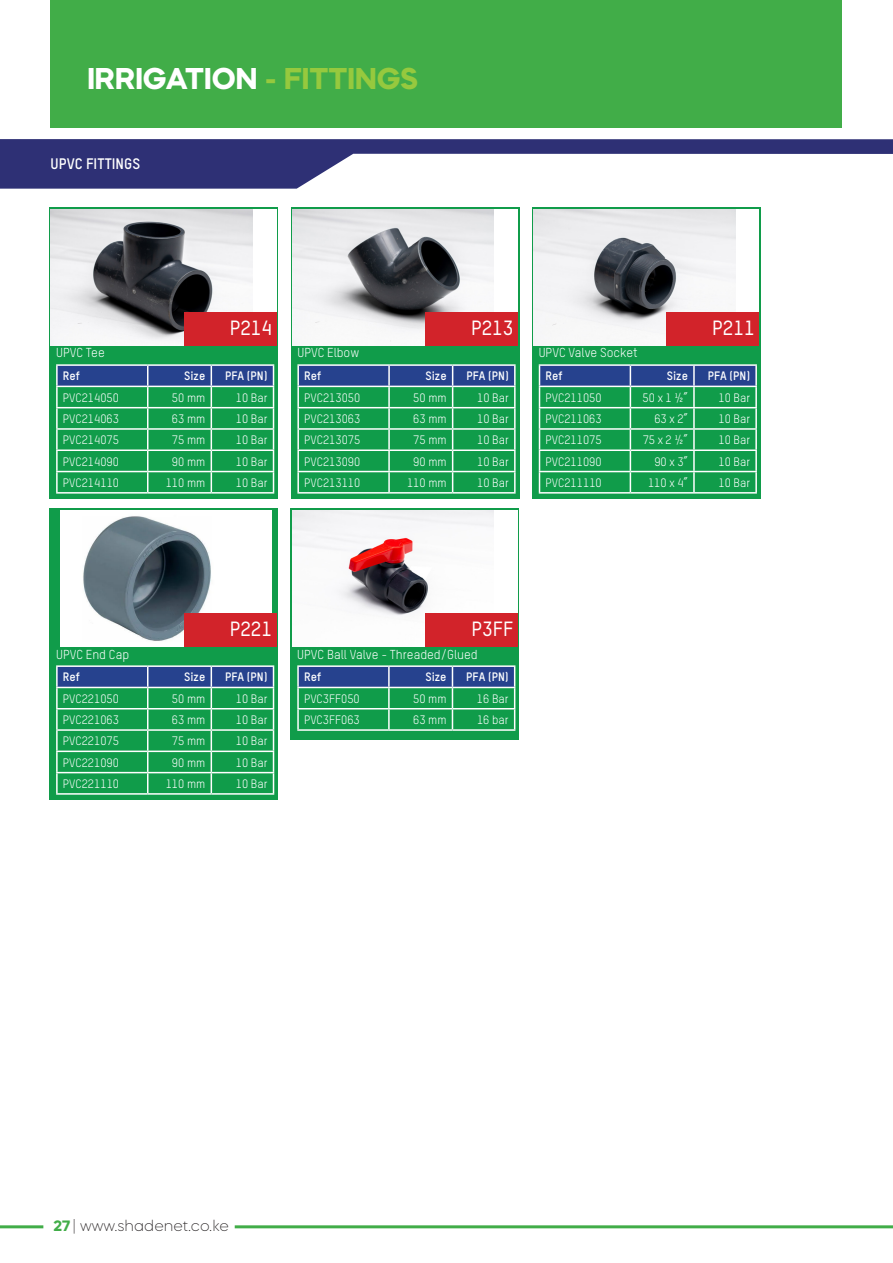
<style>
.page{position:relative;width:893px;height:1263px;background:#fff}
.page>*{position:absolute;margin:0;border:0;box-sizing:border-box;transform-origin:0 0}
.t1{font:700 30px "Mazzard H";color:#fff}
.t2{font:500 20.25px "TSTARPRO";color:#fff}
.t3{font:200 15px "Mazzard H";color:#231f20}
.t4{font:700 15px "TSTARPRO";color:#fff}
.t5{font:12.75px "TSTARPRO";color:#fff}
.t6{font:12px "TSTARPRO";color:#fff}
.t7{font:700 12px "TSTARPRO";color:#fff}
.s1{color:#96c93e}
.s2{font-weight:700;color:#41ad48}
</style>
<div class="page">
<hr style="left:235px;top:1225px;width:658px;height:3px;background:#41ad48">
<hr style="left:0;top:1225px;width:43px;height:3px;background:#41ad48">
<div style="left:50px;top:508px;width:228px;height:291px;background:#109c4a"></div>
<div style="left:61px;top:510px;width:211px;height:136px;background:#fff"></div>
<img style="left:83px;top:516px;width:128px;height:125px">
<div style="left:51px;top:0;width:791px;height:127px;background:#41ad48"></div>
<svg style="left:0;top:139px;width:893px;height:50px"></svg>
<div style="left:50px;top:207px;width:228px;height:291px;background:#109c4a"></div>
<div style="left:291px;top:508px;width:228px;height:232px;background:#109c4a"></div>
<div style="left:291px;top:207px;width:228px;height:291px;background:#109c4a"></div>
<div style="left:532px;top:207px;width:229px;height:291px;background:#109c4a"></div>
<hr style="left:148px;top:364px;width:63px;height:2px;background:#fff">
<hr style="left:211px;top:364px;width:63px;height:2px;background:#fff">
<hr style="left:56px;top:492px;width:92px;height:2px;background:#fff">
<hr style="left:148px;top:492px;width:63px;height:2px;background:#fff">
<hr style="left:211px;top:492px;width:63px;height:2px;background:#fff">
<hr style="left:56px;top:364px;width:92px;height:2px;background:#fff">
<svg style="left:56px;top:365px;width:218px;height:127px"></svg>
<hr style="left:56px;top:451px;width:2px;height:20px;background:#fff">
<hr style="left:56px;top:472px;width:2px;height:20px;background:#fff">
<hr style="left:148px;top:665px;width:63px;height:2px;background:#fff">
<hr style="left:211px;top:665px;width:63px;height:2px;background:#fff">
<hr style="left:56px;top:793px;width:92px;height:2px;background:#fff">
<hr style="left:148px;top:793px;width:63px;height:2px;background:#fff">
<hr style="left:211px;top:793px;width:63px;height:2px;background:#fff">
<hr style="left:56px;top:665px;width:92px;height:2px;background:#fff">
<svg style="left:56px;top:666px;width:218px;height:127px"></svg>
<hr style="left:56px;top:752px;width:2px;height:20px;background:#fff">
<hr style="left:56px;top:773px;width:2px;height:20px;background:#fff">
<hr style="left:389px;top:665px;width:63px;height:2px;background:#fff">
<hr style="left:452px;top:665px;width:63px;height:2px;background:#fff">
<hr style="left:297px;top:687px;width:92px;height:1px;background:#fff">
<hr style="left:297px;top:708px;width:92px;height:1px;background:#fff">
<svg style="left:299px;top:666px;width:216px;height:63px"></svg>
<hr style="left:297px;top:729px;width:92px;height:2px;background:#fff">
<hr style="left:389px;top:729px;width:63px;height:2px;background:#fff">
<hr style="left:452px;top:729px;width:63px;height:2px;background:#fff">
<hr style="left:297px;top:665px;width:92px;height:2px;background:#fff">
<hr style="left:297px;top:667px;width:2px;height:20px;background:#fff">
<hr style="left:297px;top:688px;width:2px;height:20px;background:#fff">
<hr style="left:297px;top:709px;width:2px;height:20px;background:#fff">
<hr style="left:389px;top:364px;width:64px;height:2px;background:#fff">
<hr style="left:453px;top:364px;width:63px;height:2px;background:#fff">
<hr style="left:297px;top:492px;width:92px;height:2px;background:#fff">
<hr style="left:389px;top:492px;width:64px;height:2px;background:#fff">
<hr style="left:453px;top:492px;width:63px;height:2px;background:#fff">
<hr style="left:297px;top:364px;width:92px;height:2px;background:#fff">
<svg style="left:297px;top:365px;width:219px;height:127px"></svg>
<hr style="left:297px;top:451px;width:2px;height:20px;background:#fff">
<hr style="left:297px;top:472px;width:2px;height:20px;background:#fff">
<hr style="left:630px;top:364px;width:64px;height:2px;background:#fff">
<hr style="left:694px;top:364px;width:63px;height:2px;background:#fff">
<hr style="left:539px;top:492px;width:91px;height:2px;background:#fff">
<hr style="left:630px;top:492px;width:64px;height:2px;background:#fff">
<hr style="left:694px;top:492px;width:63px;height:2px;background:#fff">
<hr style="left:539px;top:364px;width:91px;height:2px;background:#fff">
<svg style="left:539px;top:365px;width:218px;height:127px"></svg>
<div style="left:51px;top:209px;width:225px;height:136px;background:#fff"></div>
<img style="left:51px;top:209px;width:201px;height:136px">
<div style="left:292px;top:510px;width:226px;height:136px;background:#fff"></div>
<img style="left:292px;top:510px;width:202px;height:106px">
<div style="left:292px;top:209px;width:226px;height:136px;background:#fff"></div>
<img style="left:292px;top:209px;width:202px;height:136px">
<div style="left:533px;top:209px;width:226px;height:136px;background:#fff"></div>
<img style="left:533px;top:209px;width:202px;height:136px">
<div style="left:184px;top:312px;width:92px;height:33px;background:#d2232a"></div>
<div style="left:184px;top:613px;width:92px;height:33px;background:#d2232a"></div>
<div style="left:425px;top:613px;width:93px;height:33px;background:#d2232a"></div>
<div style="left:425px;top:312px;width:93px;height:33px;background:#d2232a"></div>
<div style="left:667px;top:312px;width:92px;height:33px;background:#d2232a"></div>
<p class="t1" style="left:87px;top:59px;width:332px">IRRIGATION <span class="s1">- FITTINGS</span></p>
<p class="t4" style="left:51px;top:155px;width:91px">UPVC FITTINGS</p>
<p class="t2" style="left:230px;top:316px;width:44px">P214</p>
<p class="t2" style="left:471px;top:316px;width:44px">P213</p>
<p class="t2" style="left:712px;top:316px;width:44px">P211</p>
<p class="t5" style="left:56px;top:345px;width:50px">UPVC Tee</p>
<p class="t5" style="left:297px;top:345px;width:63px">UPVC Elbow</p>
<p class="t5" style="left:539px;top:345px;width:101px">UPVC Valve Socket</p>
<p class="t7" style="left:63px;top:368px;width:19px">Ref</p>
<p class="t7" style="left:184px;top:368px;width:23px">Size</p>
<p class="t7" style="left:225px;top:368px;width:44px">PFA (PN)</p>
<p class="t6" style="left:63px;top:390px;width:58px">PVC214050</p>
<p class="t6" style="left:172px;top:390px;width:35px">50 mm</p>
<p class="t6" style="left:236px;top:390px;width:33px">10 Bar</p>
<p class="t6" style="left:63px;top:411px;width:58px">PVC214063</p>
<p class="t6" style="left:172px;top:411px;width:35px">63 mm</p>
<p class="t6" style="left:236px;top:411px;width:33px">10 Bar</p>
<p class="t6" style="left:63px;top:433px;width:58px">PVC214075</p>
<p class="t6" style="left:172px;top:433px;width:35px">75 mm</p>
<p class="t6" style="left:236px;top:433px;width:33px">10 Bar</p>
<p class="t6" style="left:63px;top:454px;width:58px">PVC214090</p>
<p class="t6" style="left:172px;top:454px;width:35px">90 mm</p>
<p class="t6" style="left:236px;top:454px;width:33px">10 Bar</p>
<p class="t6" style="left:63px;top:475px;width:58px">PVC214110</p>
<p class="t6" style="left:166px;top:475px;width:41px">110 mm</p>
<p class="t6" style="left:236px;top:475px;width:33px">10 Bar</p>
<p class="t7" style="left:304px;top:368px;width:19px">Ref</p>
<p class="t7" style="left:426px;top:368px;width:23px">Size</p>
<p class="t7" style="left:466px;top:368px;width:44px">PFA (PN)</p>
<p class="t6" style="left:304px;top:390px;width:58px">PVC213050</p>
<p class="t6" style="left:413px;top:390px;width:35px">50 mm</p>
<p class="t6" style="left:477px;top:390px;width:33px">10 Bar</p>
<p class="t6" style="left:304px;top:411px;width:58px">PVC213063</p>
<p class="t6" style="left:413px;top:411px;width:35px">63 mm</p>
<p class="t6" style="left:477px;top:411px;width:33px">10 Bar</p>
<p class="t6" style="left:304px;top:433px;width:58px">PVC213075</p>
<p class="t6" style="left:413px;top:433px;width:35px">75 mm</p>
<p class="t6" style="left:477px;top:433px;width:33px">10 Bar</p>
<p class="t6" style="left:304px;top:454px;width:58px">PVC213090</p>
<p class="t6" style="left:413px;top:454px;width:35px">90 mm</p>
<p class="t6" style="left:477px;top:454px;width:33px">10 Bar</p>
<p class="t6" style="left:304px;top:475px;width:58px">PVC213110</p>
<p class="t6" style="left:407px;top:475px;width:41px">110 mm</p>
<p class="t6" style="left:477px;top:475px;width:33px">10 Bar</p>
<p class="t7" style="left:545px;top:368px;width:19px">Ref</p>
<p class="t7" style="left:667px;top:368px;width:23px">Size</p>
<p class="t7" style="left:708px;top:368px;width:44px">PFA (PN)</p>
<p class="t6" style="left:545px;top:390px;width:58px">PVC211050</p>
<p class="t6" style="left:643px;top:390px;width:47px">50 x 1 ½”</p>
<p class="t6" style="left:718px;top:390px;width:33px">10 Bar</p>
<p class="t6" style="left:545px;top:411px;width:58px">PVC211063</p>
<p class="t6" style="left:654px;top:411px;width:35px">63 x 2”</p>
<p class="t6" style="left:718px;top:411px;width:33px">10 Bar</p>
<p class="t6" style="left:545px;top:433px;width:58px">PVC211075</p>
<p class="t6" style="left:643px;top:433px;width:47px">75 x 2 ½”</p>
<p class="t6" style="left:718px;top:433px;width:33px">10 Bar</p>
<p class="t6" style="left:545px;top:454px;width:58px">PVC211090</p>
<p class="t6" style="left:654px;top:454px;width:35px">90 x 3”</p>
<p class="t6" style="left:718px;top:454px;width:33px">10 Bar</p>
<p class="t6" style="left:545px;top:475px;width:58px">PVC211110</p>
<p class="t6" style="left:648px;top:475px;width:41px">110 x 4”</p>
<p class="t6" style="left:718px;top:475px;width:33px">10 Bar</p>
<p class="t2" style="left:230px;top:617px;width:44px">P221</p>
<p class="t2" style="left:472px;top:617px;width:43px">P3FF</p>
<p class="t5" style="left:56px;top:646px;width:75px">UPVC End Cap</p>
<p class="t5" style="left:297px;top:646px;width:182px">UPVC Ball Valve - Threaded/Glued</p>
<p class="t7" style="left:63px;top:670px;width:19px">Ref</p>
<p class="t7" style="left:184px;top:670px;width:23px">Size</p>
<p class="t7" style="left:225px;top:670px;width:44px">PFA (PN)</p>
<p class="t6" style="left:63px;top:691px;width:58px">PVC221050</p>
<p class="t6" style="left:172px;top:691px;width:35px">50 mm</p>
<p class="t6" style="left:236px;top:691px;width:33px">10 Bar</p>
<p class="t6" style="left:63px;top:712px;width:58px">PVC221063</p>
<p class="t6" style="left:172px;top:712px;width:35px">63 mm</p>
<p class="t6" style="left:236px;top:712px;width:33px">10 Bar</p>
<p class="t6" style="left:63px;top:734px;width:58px">PVC221075</p>
<p class="t6" style="left:172px;top:734px;width:35px">75 mm</p>
<p class="t6" style="left:236px;top:734px;width:33px">10 Bar</p>
<p class="t6" style="left:63px;top:755px;width:58px">PVC221090</p>
<p class="t6" style="left:172px;top:755px;width:35px">90 mm</p>
<p class="t6" style="left:236px;top:755px;width:33px">10 Bar</p>
<p class="t6" style="left:63px;top:776px;width:58px">PVC221110</p>
<p class="t6" style="left:166px;top:776px;width:41px">110 mm</p>
<p class="t6" style="left:236px;top:776px;width:33px">10 Bar</p>
<p class="t7" style="left:304px;top:670px;width:19px">Ref</p>
<p class="t7" style="left:425px;top:670px;width:23px">Size</p>
<p class="t7" style="left:466px;top:670px;width:44px">PFA (PN)</p>
<p class="t6" style="left:304px;top:691px;width:57px">PVC3FF050</p>
<p class="t6" style="left:413px;top:691px;width:35px">50 mm</p>
<p class="t6" style="left:477px;top:691px;width:33px">16 Bar</p>
<p class="t6" style="left:304px;top:712px;width:57px">PVC3FF063</p>
<p class="t6" style="left:413px;top:712px;width:35px">63 mm</p>
<p class="t6" style="left:477px;top:712px;width:33px">16 bar</p>
<p class="t3" style="left:53px;top:1216px;width:177px"><span class="s2">27</span> | www.shadenet.co.ke</p>
</div>
